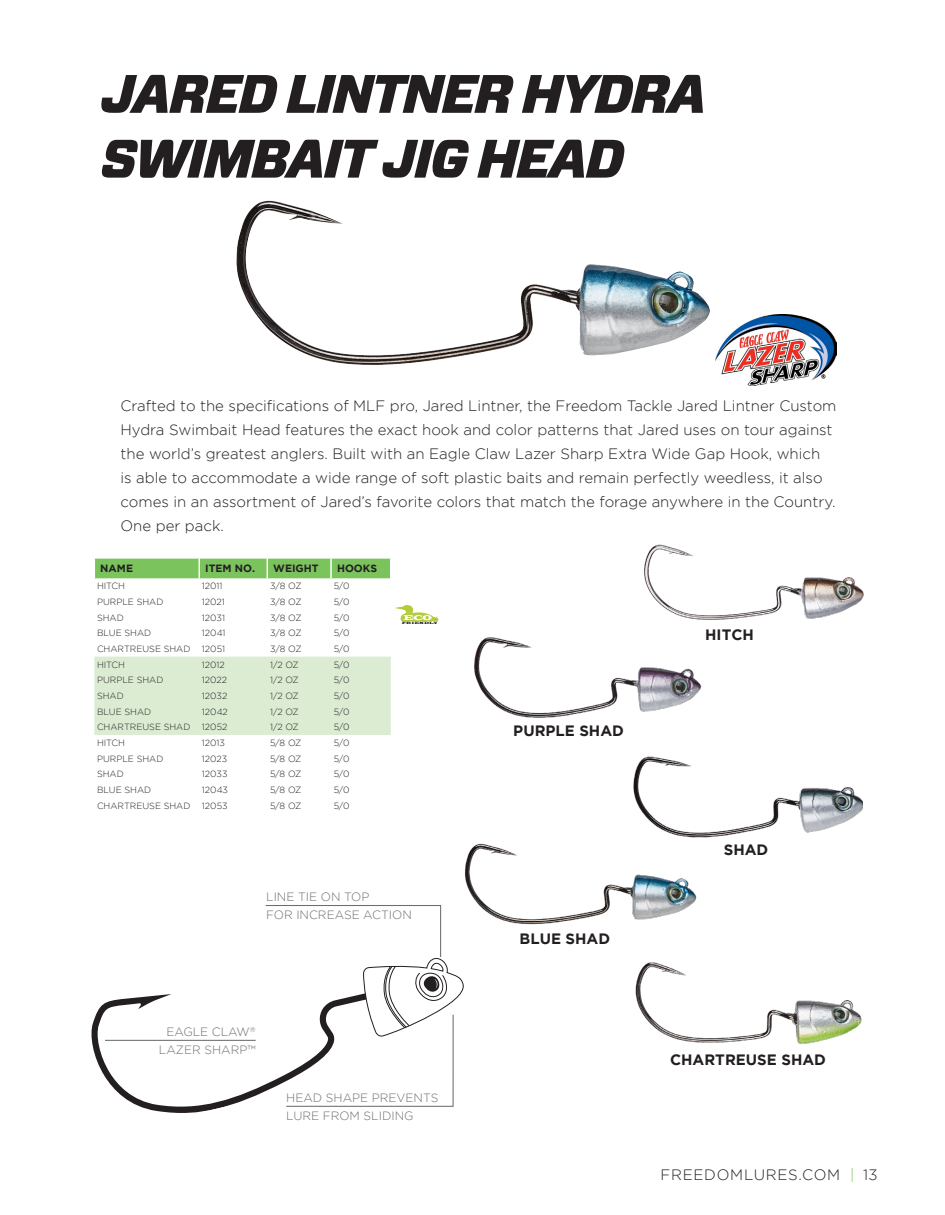
<style>
.page{position:relative;width:945px;height:1215px;background:#fff}
.page>*{position:absolute;margin:0;border:0;box-sizing:border-box;transform-origin:0 0}
.t1{font:italic 900 54px "Forza";letter-spacing:-.04em;color:#231f20;scale:.96 1}
.t2{font:300 15px/24px "Gotham";color:#231f20}
.t3{font:700 15px "Gotham";color:#231f20}
.t4{font:300 15px "Gotham";letter-spacing:.05em;color:#231f20}
.t5{font:300 12px "Gotham";color:#6c6d70}
.t6{font:700 10.5px "Gotham";color:#231f20}
.t7{font:300 9px "Gotham";color:#231f20}
.t8{font:7.05px "Latin Wide";color:#fff}
.t9{font:3.45px "Latin Wide";color:#231f20}
.s1{color:#7bc35c}
</style>
<div class="page">
<img style="left:635px;top:962px;width:227px;height:83px">
<img style="left:236px;top:200px;width:480px;height:165px">
<img style="left:644px;top:544px;width:220px;height:76px">
<img style="left:465px;top:843px;width:232px;height:82px">
<img style="left:474px;top:618px;width:235px;height:100px">
<img style="left:627px;top:756px;width:236px;height:112px">
<div style="left:94px;top:657px;width:297px;height:78px;background:#dbecd2"></div>
<div style="left:95px;top:559px;width:295px;height:19px;background:#7bc35c"></div>
<svg style="left:91px;top:904px;width:376px;height:209px"></svg>
<img style="left:716px;top:314px;width:121px;height:71px">
<svg style="left:396px;top:605px;width:43px;height:16px"></svg>
<p class="t1" style="left:101px;top:57px;width:632px">JARED LINTNER HYDRA</p>
<p class="t1" style="left:101px;top:121px;width:547px">SWIMBAIT JIG HEAD</p>
<p class="t2" style="left:121px;top:393px;width:717px">Crafted to the specifications of MLF pro, Jared Lintner, the Freedom Tackle Jared Lintner Custom Hydra Swimbait Head features the exact hook and color patterns that Jared uses on tour against the world’s greatest anglers. Built with an Eagle Claw Lazer Sharp Extra Wide Gap Hook, which<br>is able to accommodate a wide range of soft plastic baits and remain perfectly weedless, it also comes in an assortment of Jared’s favorite colors that match the forage anywhere in the Country.<br>One per pack.</p>
<p class="t6" style="left:100px;top:563px;width:34px">NAME</p>
<p class="t6" style="left:205px;top:563px;width:51px">ITEM NO.</p>
<p class="t6" style="left:273px;top:563px;width:47px">WEIGHT</p>
<p class="t6" style="left:337px;top:563px;width:42px">HOOKS</p>
<p class="t7" style="left:97px;top:581px;width:30px">HITCH</p>
<p class="t7" style="left:202px;top:581px;width:22px">12011</p>
<p class="t7" style="left:270px;top:581px;width:33px">3/8 OZ</p>
<p class="t7" style="left:334px;top:581px;width:17px">5/0</p>
<p class="t7" style="left:97px;top:597px;width:68px">PURPLE SHAD</p>
<p class="t7" style="left:202px;top:597px;width:24px">12021</p>
<p class="t7" style="left:270px;top:597px;width:33px">3/8 OZ</p>
<p class="t7" style="left:334px;top:597px;width:17px">5/0</p>
<p class="t7" style="left:97px;top:613px;width:28px">SHAD</p>
<p class="t7" style="left:202px;top:613px;width:25px">12031</p>
<p class="t7" style="left:270px;top:613px;width:33px">3/8 OZ</p>
<p class="t7" style="left:334px;top:613px;width:17px">5/0</p>
<p class="t7" style="left:97px;top:628px;width:56px">BLUE SHAD</p>
<p class="t7" style="left:202px;top:628px;width:25px">12041</p>
<p class="t7" style="left:270px;top:628px;width:33px">3/8 OZ</p>
<p class="t7" style="left:334px;top:628px;width:17px">5/0</p>
<p class="t7" style="left:97px;top:644px;width:95px">CHARTREUSE SHAD</p>
<p class="t7" style="left:202px;top:644px;width:25px">12051</p>
<p class="t7" style="left:270px;top:644px;width:33px">3/8 OZ</p>
<p class="t7" style="left:334px;top:644px;width:17px">5/0</p>
<p class="t7" style="left:97px;top:660px;width:30px">HITCH</p>
<p class="t7" style="left:202px;top:660px;width:24px">12012</p>
<p class="t7" style="left:270px;top:660px;width:30px">1/2 OZ</p>
<p class="t7" style="left:334px;top:660px;width:17px">5/0</p>
<p class="t7" style="left:97px;top:675px;width:68px">PURPLE SHAD</p>
<p class="t7" style="left:202px;top:675px;width:27px">12022</p>
<p class="t7" style="left:270px;top:675px;width:30px">1/2 OZ</p>
<p class="t7" style="left:334px;top:675px;width:17px">5/0</p>
<p class="t7" style="left:97px;top:691px;width:28px">SHAD</p>
<p class="t7" style="left:202px;top:691px;width:27px">12032</p>
<p class="t7" style="left:270px;top:691px;width:30px">1/2 OZ</p>
<p class="t7" style="left:334px;top:691px;width:17px">5/0</p>
<p class="t7" style="left:97px;top:707px;width:56px">BLUE SHAD</p>
<p class="t7" style="left:202px;top:707px;width:28px">12042</p>
<p class="t7" style="left:270px;top:707px;width:30px">1/2 OZ</p>
<p class="t7" style="left:334px;top:707px;width:17px">5/0</p>
<p class="t7" style="left:97px;top:722px;width:95px">CHARTREUSE SHAD</p>
<p class="t7" style="left:202px;top:722px;width:27px">12052</p>
<p class="t7" style="left:270px;top:722px;width:30px">1/2 OZ</p>
<p class="t7" style="left:334px;top:722px;width:17px">5/0</p>
<p class="t7" style="left:97px;top:738px;width:30px">HITCH</p>
<p class="t7" style="left:202px;top:738px;width:25px">12013</p>
<p class="t7" style="left:270px;top:738px;width:33px">5/8 OZ</p>
<p class="t7" style="left:334px;top:738px;width:17px">5/0</p>
<p class="t7" style="left:97px;top:754px;width:68px">PURPLE SHAD</p>
<p class="t7" style="left:202px;top:754px;width:27px">12023</p>
<p class="t7" style="left:270px;top:754px;width:33px">5/8 OZ</p>
<p class="t7" style="left:334px;top:754px;width:17px">5/0</p>
<p class="t7" style="left:97px;top:769px;width:28px">SHAD</p>
<p class="t7" style="left:202px;top:769px;width:27px">12033</p>
<p class="t7" style="left:270px;top:769px;width:33px">5/8 OZ</p>
<p class="t7" style="left:334px;top:769px;width:17px">5/0</p>
<p class="t7" style="left:97px;top:785px;width:56px">BLUE SHAD</p>
<p class="t7" style="left:202px;top:785px;width:28px">12043</p>
<p class="t7" style="left:270px;top:785px;width:33px">5/8 OZ</p>
<p class="t7" style="left:334px;top:785px;width:17px">5/0</p>
<p class="t7" style="left:97px;top:801px;width:95px">CHARTREUSE SHAD</p>
<p class="t7" style="left:202px;top:801px;width:27px">12053</p>
<p class="t7" style="left:270px;top:801px;width:33px">5/8 OZ</p>
<p class="t7" style="left:334px;top:801px;width:17px">5/0</p>
<p class="t8" style="left:403px;top:613px;width:30px">ECO</p>
<p class="t9" style="left:402px;top:621px;width:38px">FRIENDLY</p>
<p class="t5" style="left:266px;top:890px;width:105px">LINE TIE ON TOP</p>
<p class="t5" style="left:266px;top:908px;width:147px">FOR INCREASE ACTION</p>
<p class="t5" style="left:166px;top:1025px;width:91px">EAGLE CLAW<sup>®</sup></p>
<p class="t5" style="left:159px;top:1043px;width:98px">LAZER SHARP™</p>
<p class="t5" style="left:286px;top:1091px;width:154px">HEAD SHAPE PREVENTS</p>
<p class="t5" style="left:286px;top:1109px;width:129px">LURE FROM SLIDING</p>
<p class="t3" style="left:513px;top:722px;width:112px">PURPLE SHAD</p>
<p class="t3" style="left:520px;top:930px;width:92px">BLUE SHAD</p>
<p class="t3" style="left:705px;top:626px;width:50px">HITCH</p>
<p class="t3" style="left:724px;top:841px;width:46px">SHAD</p>
<p class="t3" style="left:670px;top:1051px;width:157px">CHARTREUSE SHAD</p>
<p class="t4" style="left:660px;top:1167px;width:219px">FREEDOMLURES.COM <span class="s1">|</span> 13</p>
</div>
